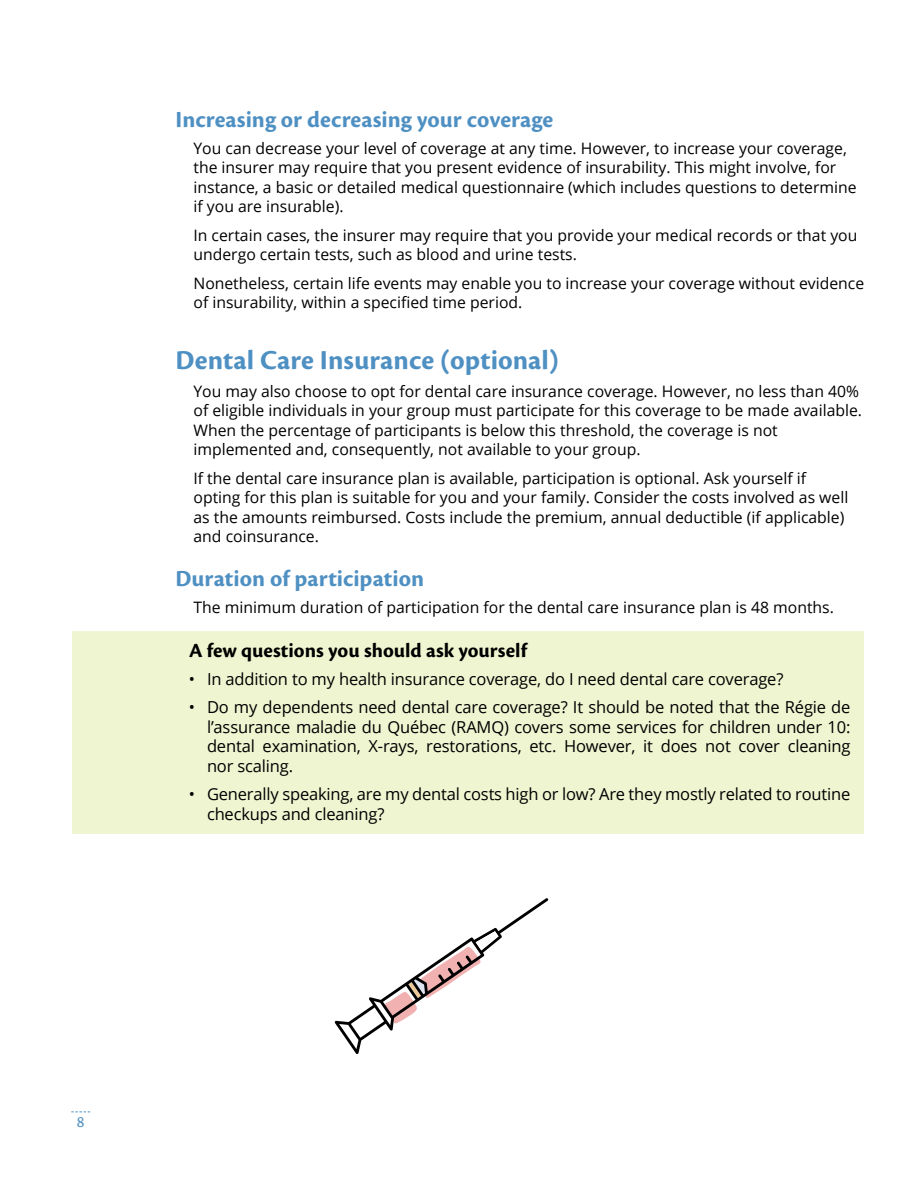
<style>
.page{position:relative;width:918px;height:1188px;background:#fff}
.page>*{position:absolute;margin:0;border:0;box-sizing:border-box;transform-origin:0 0}
.t1{font:700 28.5px "Cronos Pro";letter-spacing:.005em;color:#4f90c3}
.t2{font:700 24px "Cronos Pro";letter-spacing:.005em;color:#4f90c3}
.t3{font:700 21px "Cronos Pro";color:#000}
.t4{font:16.5px/19.5px "Open Sans";letter-spacing:-.01em;color:#000;text-align:justify}
.t5{font:16.5px "Cronos Pro";color:#4f90c3}
.t6{font:15.75px/19.5px "Open Sans";color:#000}
</style>
<div class="page">
<svg style="left:71px;top:1112px;width:19px;height:1px"></svg>
<div style="left:72px;top:631px;width:792px;height:41px;background:#eff5d0"></div>
<div style="left:72px;top:663px;width:792px;height:36px;background:#eff5d0"></div>
<div style="left:72px;top:692px;width:792px;height:94px;background:#eff5d0"></div>
<div style="left:72px;top:779px;width:792px;height:55px;background:#eff5d0"></div>
<svg style="left:335px;top:898px;width:213px;height:156px"></svg>
<h2 class="t2" style="left:176px;top:105px;width:379px">Increasing or decreasing your coverage</h2>
<p class="t6" style="left:194px;top:138px;width:665px">You can decrease your level of coverage at any time. However, to increase your coverage, the insurer may require that you present evidence of insurability. This might involve, for instance, a basic or detailed medical questionnaire (which includes questions to determine if you are insurable).</p>
<p class="t6" style="left:194px;top:225px;width:665px">In certain cases, the insurer may require that you provide your medical records or that you undergo certain tests, such as blood and urine tests.</p>
<p class="t6" style="left:194px;top:273px;width:672px">Nonetheless, certain life events may enable you to increase your coverage without evidence of insurability, within a specified time period.</p>
<h1 class="t1" style="left:176px;top:344px;width:385px">Dental Care Insurance (optional)</h1>
<p class="t6" style="left:194px;top:381px;width:670px">You may also choose to opt for dental care insurance coverage. However, no less than 40% of eligible individuals in your group must participate for this coverage to be made available.<br>When the percentage of participants is below this threshold, the coverage is not implemented and, consequently, not available to your group.</p>
<p class="t6" style="left:194px;top:468px;width:656px">If the dental care insurance plan is available, participation is optional. Ask yourself if opting for this plan is suitable for you and your family. Consider the costs involved as well as the amounts reimbursed. Costs include the premium, annual deductible (if applicable) and coinsurance.</p>
<h2 class="t2" style="left:176px;top:564px;width:250px">Duration of participation</h2>
<p class="t6" style="left:194px;top:597px;width:642px">The minimum duration of participation for the dental care insurance plan is 48 months.</p>
<h3 class="t3" style="left:189px;top:638px;width:339px">A few questions you should ask yourself</h3>
<p class="t4" style="left:189px;top:669px;width:596px">• In addition to my health insurance coverage, do I need dental care coverage?</p>
<p class="t4" style="left:207px;top:697px;width:645px;text-indent:-18px">• Do my dependents need dental care coverage? It should be noted that the Régie de l’assurance maladie du Québec (RAMQ) covers some services for children under 10: dental examination, X-rays, restorations, etc. However, it does not cover cleaning nor scaling.</p>
<p class="t4" style="left:207px;top:784px;width:645px;text-indent:-18px">• Generally speaking, are my dental costs high or low? Are they mostly related to routine checkups and cleaning?</p>
<p class="t5" style="left:77px;top:1112px;width:9px">8</p>
</div>
